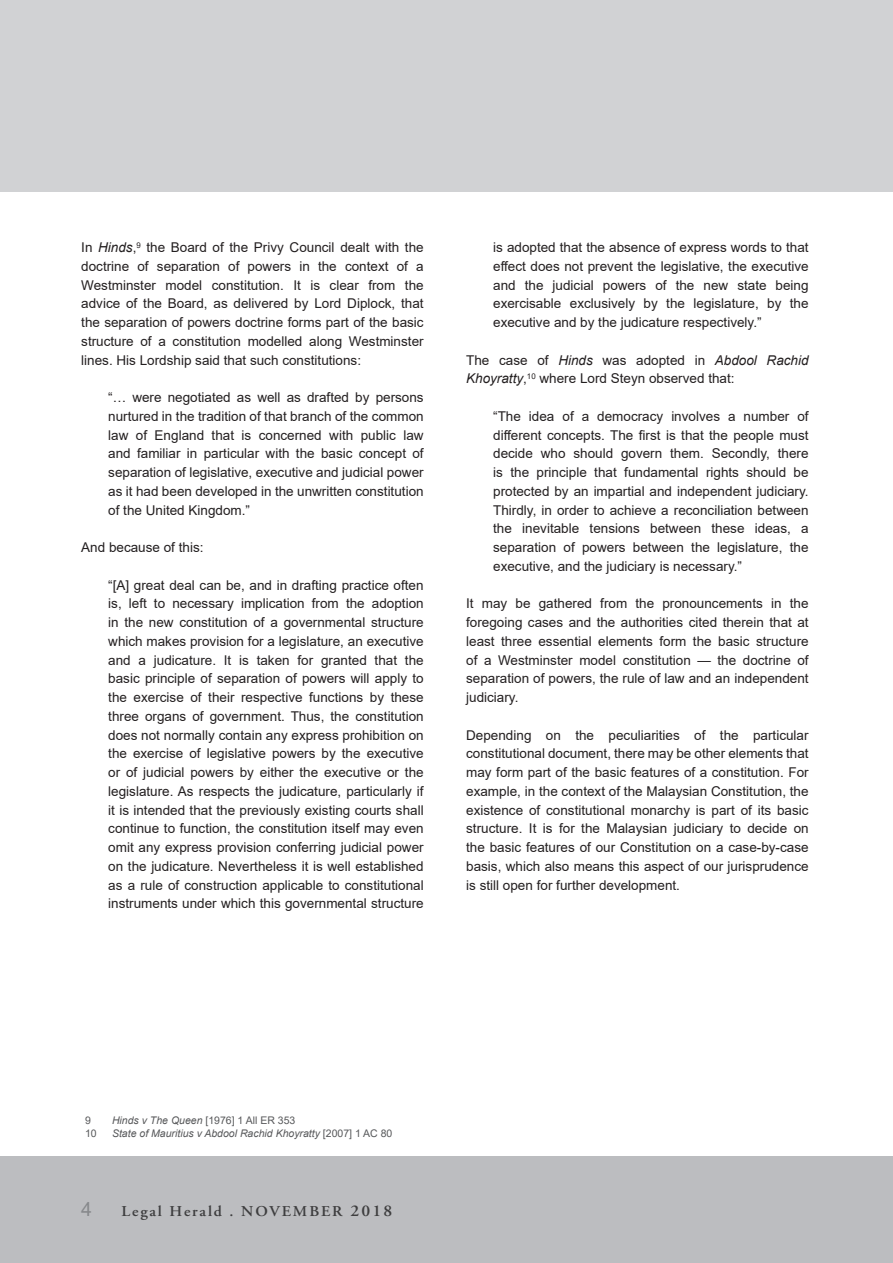
<style>
.page{position:relative;width:893px;height:1263px;background:#fff}
.page>*{position:absolute;margin:0;border:0;box-sizing:border-box;transform-origin:0 0}
.t1{font:19.5px "Arial";color:#87898c}
.t2{font:600 15px "Adobe Garamond";letter-spacing:.115em;color:#3e3e3f;scale:1.05 1}
.t3{font:13.5px/18.8px "Arial";color:#231f20;text-align:justify}
.t4{font:italic 10.5px "Arial";color:#57585a}
.t5{font:10.5px "Arial";color:#57585a}
.s1{font-style:italic}
.s2{font-style:normal}
.s3{font-size:16.5px}
</style>
<div class="page">
<div style="left:0;top:1157px;width:893px;height:106px;background:#bcbdc0"></div>
<div style="left:0;top:0;width:893px;height:191px;background:#d1d2d4"></div>
<p class="t3" style="left:81px;top:238px;width:344px">In <span class="s1">Hinds</span>,<sup>9</sup> the Board of the Privy Council dealt with the doctrine of separation of powers in the context of a Westminster model constitution. It is clear from the advice of the Board, as delivered by Lord Diplock, that the separation of powers doctrine forms part of the basic structure of a constitution modelled along Westminster lines. His Lordship said that such constitutions:</p>
<p class="t3" style="left:108px;top:388px;width:317px">“… were negotiated as well as drafted by persons nurtured in the tradition of that branch of the common law of England that is concerned with public law and familiar in particular with the basic concept of separation of legislative, executive and judicial power as it had been developed in the unwritten constitution of the United Kingdom.”</p>
<p class="t3" style="left:81px;top:538px;width:124px">And because of this:</p>
<p class="t3" style="left:108px;top:575px;width:317px">“[A] great deal can be, and in drafting practice often is, left to necessary implication from the adoption in the new constitution of a governmental structure which makes provision for a legislature, an executive and a judicature. It is taken for granted that the basic principle of separation of powers will apply to the exercise of their respective functions by these three organs of government. Thus, the constitution does not normally contain any express prohibition on the exercise of legislative powers by the executive or of judicial powers by either the executive or the legislature. As respects the judicature, particularly if it is intended that the previously existing courts shall continue to function, the constitution itself may even omit any express provision conferring judicial power on the judicature. Nevertheless it is well established as a rule of construction applicable to constitutional instruments under which this governmental structure</p>
<p class="t3" style="left:493px;top:238px;width:317px">is adopted that the absence of express words to that effect does not prevent the legislative, the executive and the judicial powers of the new state being exercisable exclusively by the legislature, by the executive and by the judicature respectively.”</p>
<p class="t3" style="left:466px;top:350px;width:344px">The case of <span class="s1">Hinds</span> was adopted in <span class="s1">Abdool Rachid<br>Khoyratty</span>,<sup>10</sup> where Lord Steyn observed that:</p>
<p class="t3" style="left:493px;top:407px;width:317px">“The idea of a democracy involves a number of different concepts. The first is that the people must decide who should govern them. Secondly, there is the principle that fundamental rights should be protected by an impartial and independent judiciary.<br>Thirdly, in order to achieve a reconciliation between the inevitable tensions between these ideas, a separation of powers between the legislature, the executive, and the judiciary is necessary.”</p>
<p class="t3" style="left:466px;top:594px;width:344px">It may be gathered from the pronouncements in the foregoing cases and the authorities cited therein that at least three essential elements form the basic structure of a Westminster model constitution — the doctrine of separation of powers, the rule of law and an independent judiciary.</p>
<p class="t3" style="left:466px;top:725px;width:344px">Depending on the peculiarities of the particular constitutional document, there may be other elements that may form part of the basic features of a constitution. For example, in the context of the Malaysian Constitution, the existence of constitutional monarchy is part of its basic structure. It is for the Malaysian judiciary to decide on the basic features of our Constitution on a case-by-case basis, which also means this aspect of our jurisprudence is still open for further development.</p>
<p class="t5" style="left:85px;top:1113px;width:7px">9</p>
<p class="t5" style="left:112px;top:1113px;width:185px"><span class="s1">Hinds v The Queen</span> [1976] 1 All ER 353</p>
<p class="t5" style="left:85px;top:1126px;width:13px">10</p>
<p class="t4" style="left:112px;top:1126px;width:282px">State of Mauritius v Abdool Rachid Khoyratty <span class="s2">[2007] 1 AC 80</span></p>
<h1 class="t1" style="left:81px;top:1195px;width:12px">4</h1>
<p class="t2" style="left:121px;top:1203px;width:260px">Legal Herald . NOVEMBER <span class="s3">2018</span></p>
</div>
